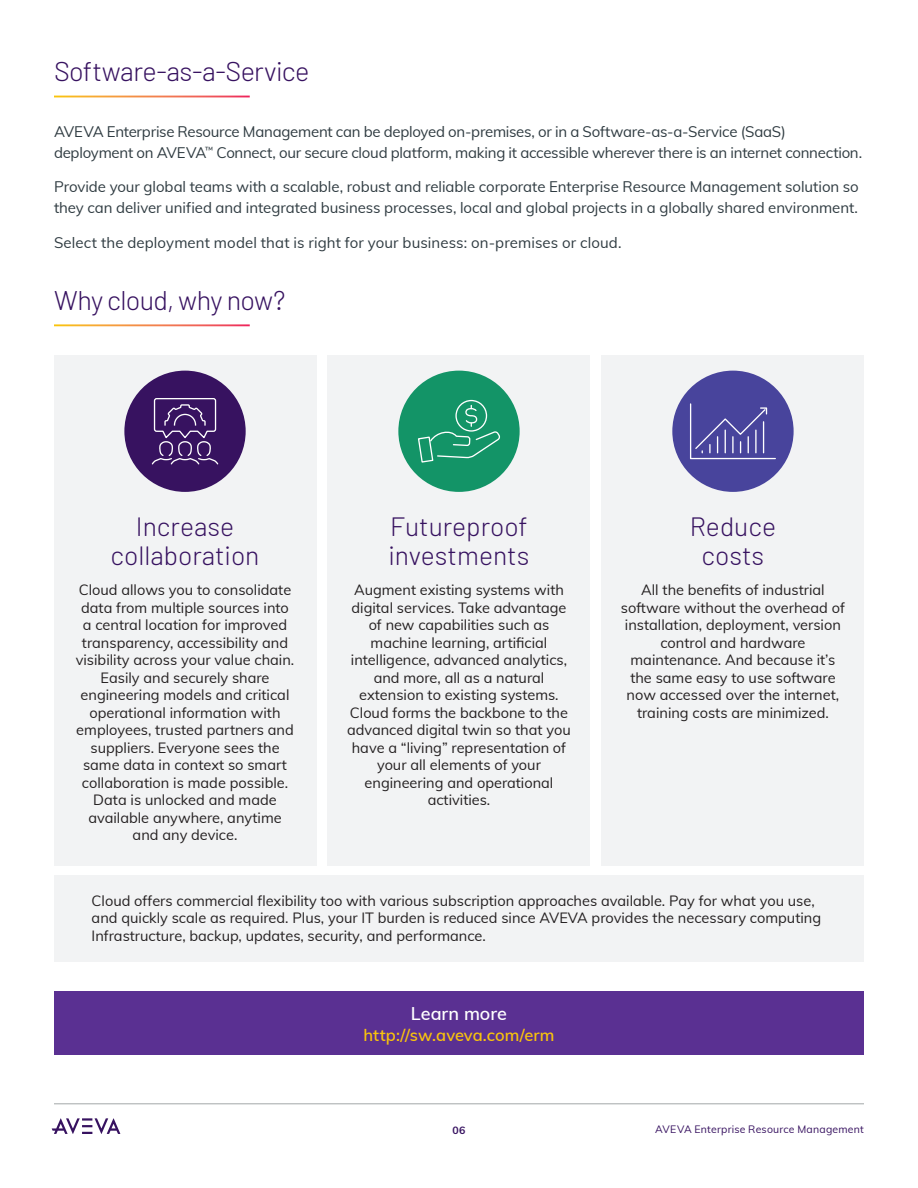
<style>
.page{position:relative;width:918px;height:1188px;background:#fff}
.page>*{position:absolute;margin:0;border:0;box-sizing:border-box;transform-origin:0 0}
.H3_Internal_Pages{font:300 27px "Barlow";letter-spacing:-.025em;color:#371260}
.t1{font:300 26.4px/29.1px "Barlow";color:#371260;text-align:center}
.Back_Cover_Footer_UR{font:600 18px "Muli";color:#fff}
.Back_Cover_Footer_UR-2{font:600 16.5px "Muli";letter-spacing:.005em;color:#f9c40c}
.Body_Copy{font:15px/21px "Muli";letter-spacing:-.005em;color:#2f3b41}
.t2{font:14.55px/17.4px "Muli";color:#231f20;text-align:center}
.t3{font:10.5px "Muli";letter-spacing:.02em;color:#371260}
.t4{font:700 10.5px "Muli";color:#371260}
</style>
<div class="page">
<hr style="left:54px;top:1104px;width:810px;height:1px;background:#a3a7a9">
<svg style="left:52px;top:1118px;width:68px;height:16px"></svg>
<div style="left:54px;top:355px;width:262px;height:511px;background:#f2f3f4"></div>
<div style="left:328px;top:355px;width:262px;height:511px;background:#f2f3f4"></div>
<div style="left:602px;top:355px;width:262px;height:511px;background:#f2f3f4"></div>
<div style="left:54px;top:875px;width:810px;height:87px;background:#f2f3f4"></div>
<div style="left:124px;top:371px;width:122px;height:121px;background:#371260;border-radius:50%"></div>
<svg style="left:151px;top:398px;width:68px;height:67px"></svg>
<div style="left:398px;top:371px;width:122px;height:121px;background:#139467;border-radius:50%"></div>
<svg style="left:418px;top:399px;width:82px;height:64px"></svg>
<div style="left:672px;top:371px;width:122px;height:121px;background:#48449c;border-radius:50%"></div>
<svg style="left:690px;top:403px;width:86px;height:57px"></svg>
<hr style="left:755px;top:430px;width:2px;height:23px;background:#fff">
<hr style="left:763px;top:422px;width:1px;height:31px;background:#fff">
<div style="left:54px;top:992px;width:810px;height:63px;background:#5a3092"></div>
<p class="H3_Internal_Pages" style="left:54px;top:55px;width:257px">Software-as-a-Service</p>
<p class="Body_Copy" style="left:54px;top:120px;width:810px">AVEVA Enterprise Resource Management can be deployed on-premises, or in a Software-as-a-Service (SaaS) deployment on AVEVA<sup>™</sup> Connect, our secure cloud platform, making it accessible wherever there is an internet connection.</p>
<p class="Body_Copy" style="left:54px;top:175px;width:806px">Provide your global teams with a scalable, robust and reliable corporate Enterprise Resource Management solution so they can deliver unified and integrated business processes, local and global projects in a globally shared environment.</p>
<p class="Body_Copy" style="left:54px;top:231px;width:569px">Select the deployment model that is right for your business: on-premises or cloud.</p>
<p class="H3_Internal_Pages" style="left:54px;top:283px;width:233px">Why cloud, why now?</p>
<p class="t1" style="left:111px;top:511px;width:150px">Increase collaboration</p>
<p class="t2" style="left:76px;top:581px;width:220px">Cloud allows you to consolidate data from multiple sources into a central location for improved transparency, accessibility and visibility across your value chain.<br>Easily and securely share engineering models and critical operational information with employees, trusted partners and suppliers. Everyone sees the same data in context so smart collaboration is made possible.<br>Data is unlocked and made available anywhere, anytime and any device.</p>
<p class="t1" style="left:389px;top:511px;width:142px;text-align:left">Futureproof investments</p>
<p class="t2" style="left:347px;top:581px;width:225px">Augment existing systems with digital services. Take advantage of new capabilities such as machine learning, artificial intelligence, advanced analytics, and more, all as a natural extension to existing systems.<br>Cloud forms the backbone to the advanced digital twin so that you have a “living” representation of your all elements of your engineering and operational activities.</p>
<p class="t1" style="left:690px;top:511px;width:88px">Reduce costs</p>
<p class="t2" style="left:621px;top:581px;width:226px">All the benefits of industrial software without the overhead of installation, deployment, version control and hardware maintenance. And because it’s the same easy to use software now accessed over the internet, training costs are minimized.</p>
<p class="t2" style="left:92px;top:891px;width:731px;text-align:left">Cloud offers commercial flexibility too with various subscription approaches available. Pay for what you use, and quickly scale as required. Plus, your IT burden is reduced since AVEVA provides the necessary computing<br>Infrastructure, backup, updates, security, and performance.</p>
<p class="Back_Cover_Footer_UR" style="left:411px;top:1001px;width:98px">Learn more</p>
<p class="Back_Cover_Footer_UR-2" style="left:363px;top:1024px;width:193px">http://sw.aveva.com/erm</p>
<p class="t4" style="left:452px;top:1123px;width:15px">06</p>
<p class="t3" style="left:655px;top:1122px;width:210px">AVEVA Enterprise Resource Management</p>
</div>
